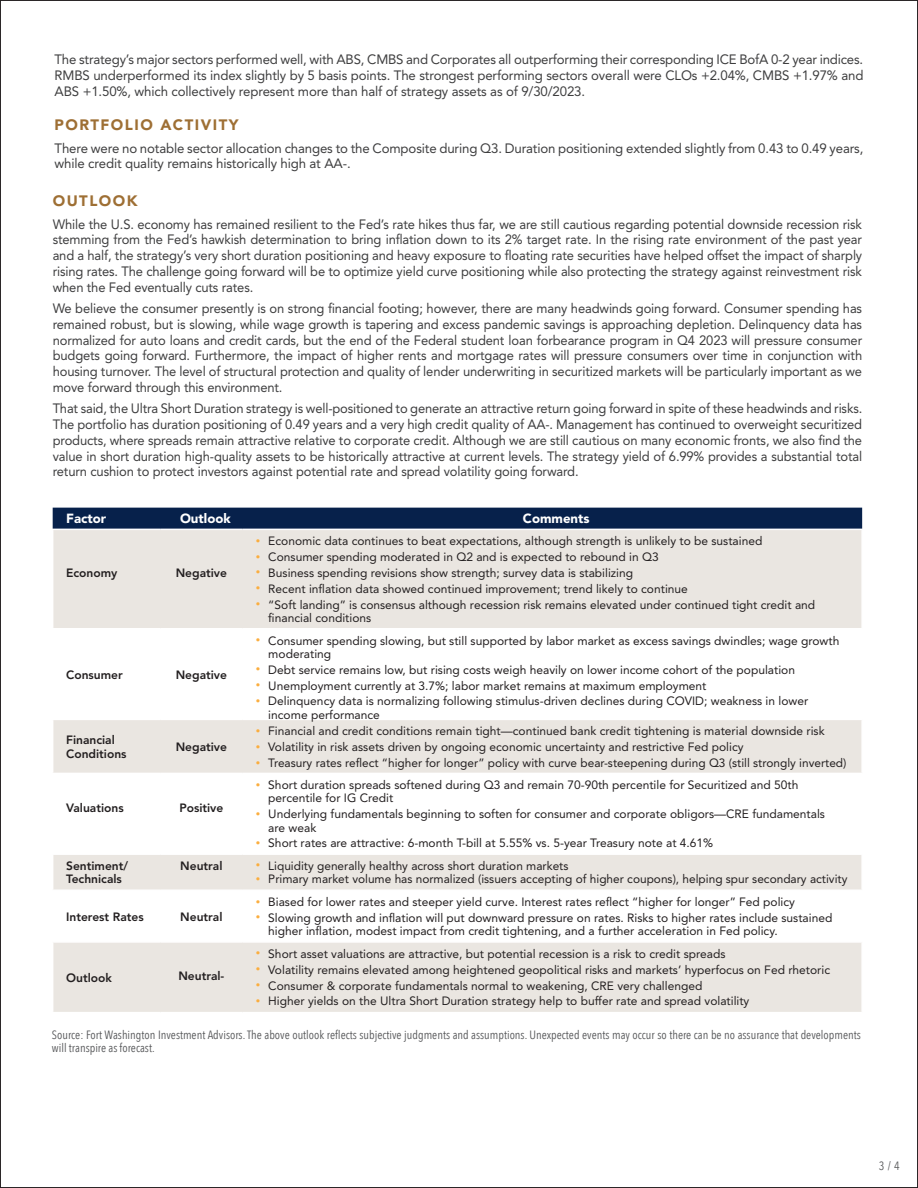
<style>
.page{position:relative;width:918px;height:1188px;background:#fff}
.page>*{position:absolute;margin:0;border:0;box-sizing:border-box;transform-origin:0 0}
.t1{font:900 15px "Avenir LT Std";letter-spacing:.1em;color:#9e6f34}
.t2{font:13.5px/15.8px "Avenir LT Std";letter-spacing:-.01em;color:#3e3e3f;text-align:justify;scale:.96 1}
.t3{font:13.5px/15.8px "Avenir LT Std";letter-spacing:-.01em;color:#3e3e3f}
.t4{font:900 13.2px "Avenir LT Std";color:#fff}
.t5{font:12px/13.2px "Avenir LT Std";color:#231f20}
.t6{font:12px/12.3px "Avenir Next Condensed";color:#57585a}
.t7{font:800 12px/13.2px "Avenir LT Std";color:#231f20}
.s1{font-size:9px;color:#fbae3f}
</style>
<div class="page">
<div style="left:53px;top:508px;width:809px;height:21px;background:#07214b"></div>
<div style="left:53px;top:530px;width:808px;height:482px;background:#eae6e1"></div>
<svg style="left:53px;top:629px;width:808px;height:312px"></svg>
<hr style="left:52px;top:628px;width:108px;height:1px;background:#fff">
<hr style="left:160px;top:628px;width:82px;height:1px;background:#fff">
<hr style="left:242px;top:628px;width:621px;height:1px;background:#fff">
<hr style="left:52px;top:719px;width:108px;height:1px;background:#fff">
<hr style="left:160px;top:719px;width:82px;height:1px;background:#fff">
<hr style="left:242px;top:719px;width:621px;height:1px;background:#fff">
<hr style="left:52px;top:773px;width:108px;height:1px;background:#fff">
<hr style="left:160px;top:773px;width:82px;height:1px;background:#fff">
<hr style="left:242px;top:773px;width:621px;height:1px;background:#fff">
<hr style="left:52px;top:853px;width:108px;height:2px;background:#fff">
<hr style="left:160px;top:853px;width:82px;height:2px;background:#fff">
<hr style="left:242px;top:853px;width:621px;height:2px;background:#fff">
<hr style="left:52px;top:889px;width:108px;height:2px;background:#fff">
<hr style="left:160px;top:889px;width:82px;height:2px;background:#fff">
<hr style="left:242px;top:889px;width:621px;height:2px;background:#fff">
<hr style="left:52px;top:941px;width:108px;height:2px;background:#fff">
<hr style="left:160px;top:941px;width:82px;height:2px;background:#fff">
<hr style="left:242px;top:941px;width:621px;height:2px;background:#fff">
<p class="t3" style="left:55px;top:52px;width:810px;text-align:justify">The strategy’s major sectors performed well, with ABS, CMBS and Corporates all outperforming their corresponding ICE BofA 0-2 year indices.<br>RMBS underperformed its index slightly by 5 basis points. The strongest performing sectors overall were CLOs +2.04%, CMBS +1.97% and ABS +1.50%, which collectively represent more than half of strategy assets as of 9/30/2023.</p>
<p class="t1" style="left:55px;top:116px;width:186px">PORTFOLIO ACTIVITY</p>
<p class="t3" style="left:55px;top:140px;width:810px">There were no notable sector allocation changes to the Composite during Q3. Duration positioning extended slightly from 0.43 to 0.49 years, while credit quality remains historically high at AA-.</p>
<p class="t1" style="left:53px;top:192px;width:87px">OUTLOOK</p>
<p class="t2" style="left:53px;top:216px;width:845px">While the U.S. economy has remained resilient to the Fed’s rate hikes thus far, we are still cautious regarding potential downside recession risk stemming from the Fed’s hawkish determination to bring inflation down to its 2% target rate. In the rising rate environment of the past year and a half, the strategy’s very short duration positioning and heavy exposure to floating rate securities have helped offset the impact of sharply rising rates. The challenge going forward will be to optimize yield curve positioning while also protecting the strategy against reinvestment risk when the Fed eventually cuts rates.</p>
<p class="t2" style="left:53px;top:301px;width:845px">We believe the consumer presently is on strong financial footing; however, there are many headwinds going forward. Consumer spending has remained robust, but is slowing, while wage growth is tapering and excess pandemic savings is approaching depletion. Delinquency data has normalized for auto loans and credit cards, but the end of the Federal student loan forbearance program in Q4 2023 will pressure consumer budgets going forward. Furthermore, the impact of higher rents and mortgage rates will pressure consumers over time in conjunction with housing turnover. The level of structural protection and quality of lender underwriting in securitized markets will be particularly important as we move forward through this environment.</p>
<p class="t2" style="left:53px;top:401px;width:845px">That said, the Ultra Short Duration strategy is well-positioned to generate an attractive return going forward in spite of these headwinds and risks.<br>The portfolio has duration positioning of 0.49 years and a very high credit quality of AA-. Management has continued to overweight securitized products, where spreads remain attractive relative to corporate credit. Although we are still cautious on many economic fronts, we also find the value in short duration high-quality assets to be historically attractive at current levels. The strategy yield of 6.99% provides a substantial total return cushion to protect investors against potential rate and spread volatility going forward.</p>
<p class="t4" style="left:66px;top:511px;width:42px">Factor</p>
<p class="t4" style="left:180px;top:511px;width:52px">Outlook</p>
<p class="t4" style="left:523px;top:511px;width:68px">Comments</p>
<p class="t7" style="left:66px;top:566px;width:53px">Economy</p>
<p class="t7" style="left:176px;top:566px;width:53px">Negative</p>
<p class="t7" style="left:66px;top:668px;width:58px">Consumer</p>
<p class="t7" style="left:176px;top:668px;width:53px">Negative</p>
<p class="t7" style="left:66px;top:734px;width:62px">Financial<br>Conditions</p>
<p class="t7" style="left:176px;top:740px;width:53px">Negative</p>
<p class="t7" style="left:66px;top:801px;width:59px">Valuations</p>
<p class="t7" style="left:179px;top:801px;width:46px">Positive</p>
<p class="t5" style="left:256px;top:535px;width:508px"><span class="s1">•</span> Economic data continues to beat expectations, although strength is unlikely to be sustained</p>
<p class="t5" style="left:256px;top:550px;width:404px"><span class="s1">•</span> Consumer spending moderated in Q2 and is expected to rebound in Q3</p>
<p class="t5" style="left:256px;top:566px;width:379px"><span class="s1">•</span> Business spending revisions show strength; survey data is stabilizing</p>
<p class="t5" style="left:256px;top:582px;width:433px"><span class="s1">•</span> Recent inflation data showed continued improvement; trend likely to continue</p>
<p class="t5" style="left:268px;top:598px;width:548px;text-indent:-12px"><span class="s1">•</span> “Soft landing” is consensus although recession risk remains elevated under continued tight credit and financial conditions</p>
<p class="t5" style="left:268px;top:634px;width:573px;text-indent:-12px"><span class="s1">•</span> Consumer spending slowing, but still supported by labor market as excess savings dwindles; wage growth moderating</p>
<p class="t5" style="left:256px;top:663px;width:541px"><span class="s1">•</span> Debt service remains low, but rising costs weigh heavily on lower income cohort of the population</p>
<p class="t5" style="left:256px;top:679px;width:452px"><span class="s1">•</span> Unemployment currently at 3.7%; labor market remains at maximum employment</p>
<p class="t5" style="left:268px;top:695px;width:541px;text-indent:-12px"><span class="s1">•</span> Delinquency data is normalizing following stimulus-driven declines during COVID; weakness in lower income performance</p>
<p class="t5" style="left:256px;top:725px;width:570px"><span class="s1">•</span> Financial and credit conditions remain tight—continued bank credit tightening is material downside risk</p>
<p class="t5" style="left:256px;top:740px;width:489px"><span class="s1">•</span> Volatility in risk assets driven by ongoing economic uncertainty and restrictive Fed policy</p>
<p class="t5" style="left:256px;top:756px;width:592px"><span class="s1">•</span> Treasury rates reflect “higher for longer” policy with curve bear-steepening during Q3 (still strongly inverted)</p>
<p class="t5" style="left:268px;top:779px;width:532px;text-indent:-12px"><span class="s1">•</span> Short duration spreads softened during Q3 and remain 70-90th percentile for Securitized and 50th percentile for IG Credit</p>
<p class="t5" style="left:268px;top:808px;width:558px;text-indent:-12px"><span class="s1">•</span> Underlying fundamentals beginning to soften for consumer and corporate obligors—CRE fundamentals are weak</p>
<p class="t5" style="left:256px;top:837px;width:459px"><span class="s1">•</span> Short rates are attractive: 6-month T-bill at 5.55% vs. 5-year Treasury note at 4.61%</p>
<p class="t7" style="left:66px;top:859px;width:64px">Sentiment/<br>Technicals</p>
<p class="t7" style="left:180px;top:859px;width:44px">Neutral</p>
<p class="t5" style="left:256px;top:859px;width:314px"><span class="s1">•</span> Liquidity generally healthy across short duration markets</p>
<p class="t5" style="left:256px;top:873px;width:593px"><span class="s1">•</span> Primary market volume has normalized (issuers accepting of higher coupons), helping spur secondary activity</p>
<p class="t7" style="left:66px;top:910px;width:79px">Interest Rates</p>
<p class="t7" style="left:180px;top:910px;width:44px">Neutral</p>
<p class="t7" style="left:66px;top:971px;width:47px">Outlook</p>
<p class="t7" style="left:178px;top:970px;width:48px">Neutral-</p>
<p class="t5" style="left:256px;top:895px;width:541px"><span class="s1">•</span> Biased for lower rates and steeper yield curve. Interest rates reflect “higher for longer” Fed policy</p>
<p class="t5" style="left:268px;top:911px;width:566px;text-indent:-12px"><span class="s1">•</span> Slowing growth and inflation will put downward pressure on rates. Risks to higher rates include sustained higher inflation, modest impact from credit tightening, and a further acceleration in Fed policy.</p>
<p class="t5" style="left:256px;top:947px;width:471px"><span class="s1">•</span> Short asset valuations are attractive, but potential recession is a risk to credit spreads</p>
<p class="t5" style="left:256px;top:963px;width:576px"><span class="s1">•</span> Volatility remains elevated among heightened geopolitical risks and markets’ hyperfocus on Fed rhetoric</p>
<p class="t5" style="left:256px;top:979px;width:448px"><span class="s1">•</span> Consumer &amp; corporate fundamentals normal to weakening, CRE very challenged</p>
<p class="t5" style="left:256px;top:995px;width:495px"><span class="s1">•</span> Higher yields on the Ultra Short Duration strategy help to buffer rate and spread volatility</p>
<p class="t6" style="left:52px;top:1029px;width:810px">Source: Fort Washington Investment Advisors. The above outlook reflects subjective judgments and assumptions. Unexpected events may occur so there can be no assurance that developments will transpire as forecast.</p>
<p class="t6" style="left:879px;top:1159px;width:23px">3 / 4</p>
</div>
